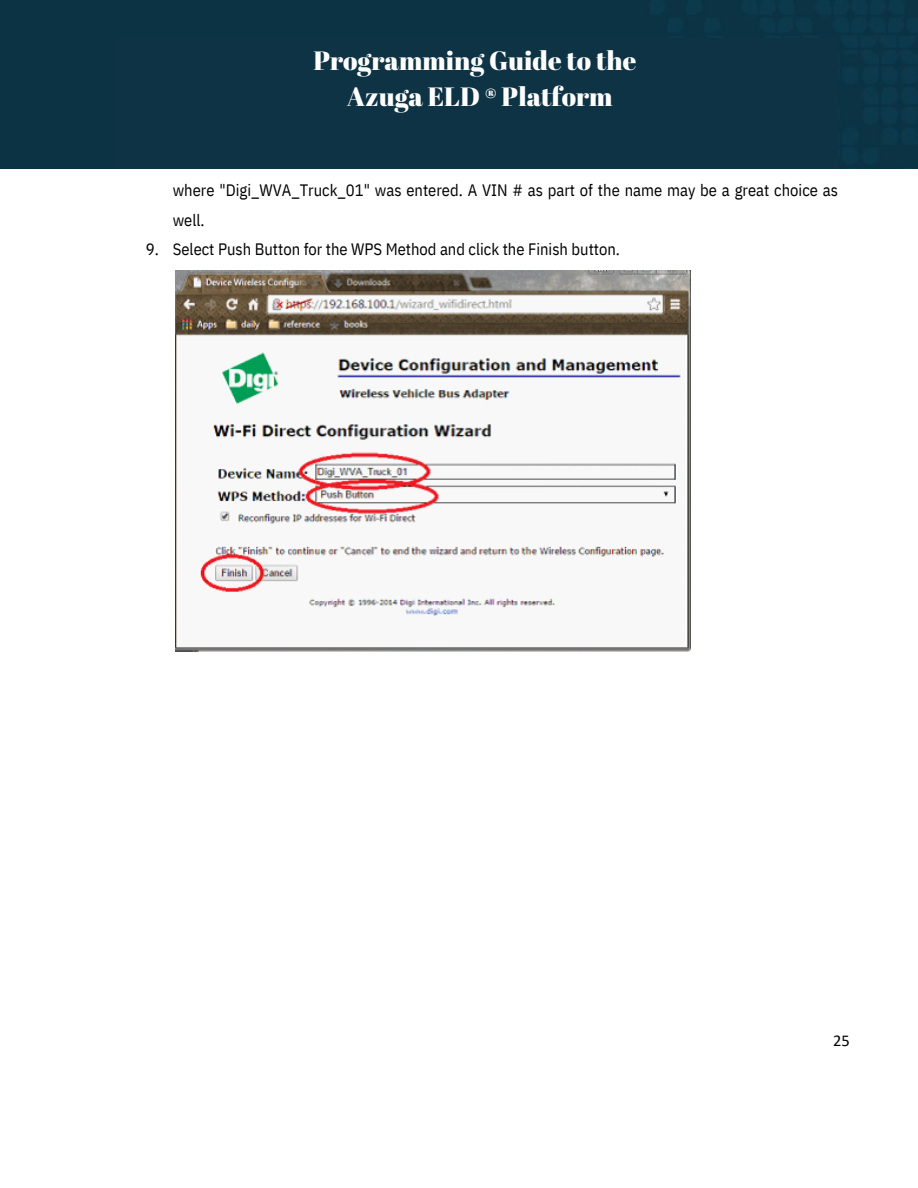
<style>
.page{position:relative;width:918px;height:1188px;background:#fff}
.page>*{position:absolute;margin:0;border:0;box-sizing:border-box;transform-origin:0 0}
.t1{font:26.4px/36.3px "Abril Fatface";color:#fefefe;text-align:center}
.t2{font:16.5px/29.2px "IBM Plex Sans Cond";color:#000}
.t3{font:16.5px "Calibri";color:#000}
</style>
<div class="page">
<img style="left:176px;top:270px;width:515px;height:382px">
<div style="left:0;top:0;width:918px;height:36px;background:#0c3344"></div>
<div style="left:18px;top:18px;width:900px;height:18px;background:#0c3344"></div>
<div style="left:0;top:36px;width:918px;height:18px;background:#0c3344"></div>
<div style="left:0;top:54px;width:918px;height:115px;background:#0c3344"></div>
<div style="left:117px;top:38px;width:721px;height:131px;background:#0d3344"></div>
<p class="t1" style="left:313px;top:41px;width:324px">Programming Guide to the<br>Azuga ELD ® Platform</p>
<p class="t2" style="left:146px;top:234px;width:14px">9.</p>
<h1 class="t2" style="left:173px;top:176px;width:667px">where "Digi_WVA_Truck_01" was entered. A VIN # as part of the name may be a great choice as well.</h1>
<p class="t2" style="left:173px;top:234px;width:449px">Select Push Button for the WPS Method and click the Finish button.</p>
<p class="t3" style="left:833px;top:1033px;width:18px">25</p>
</div>
